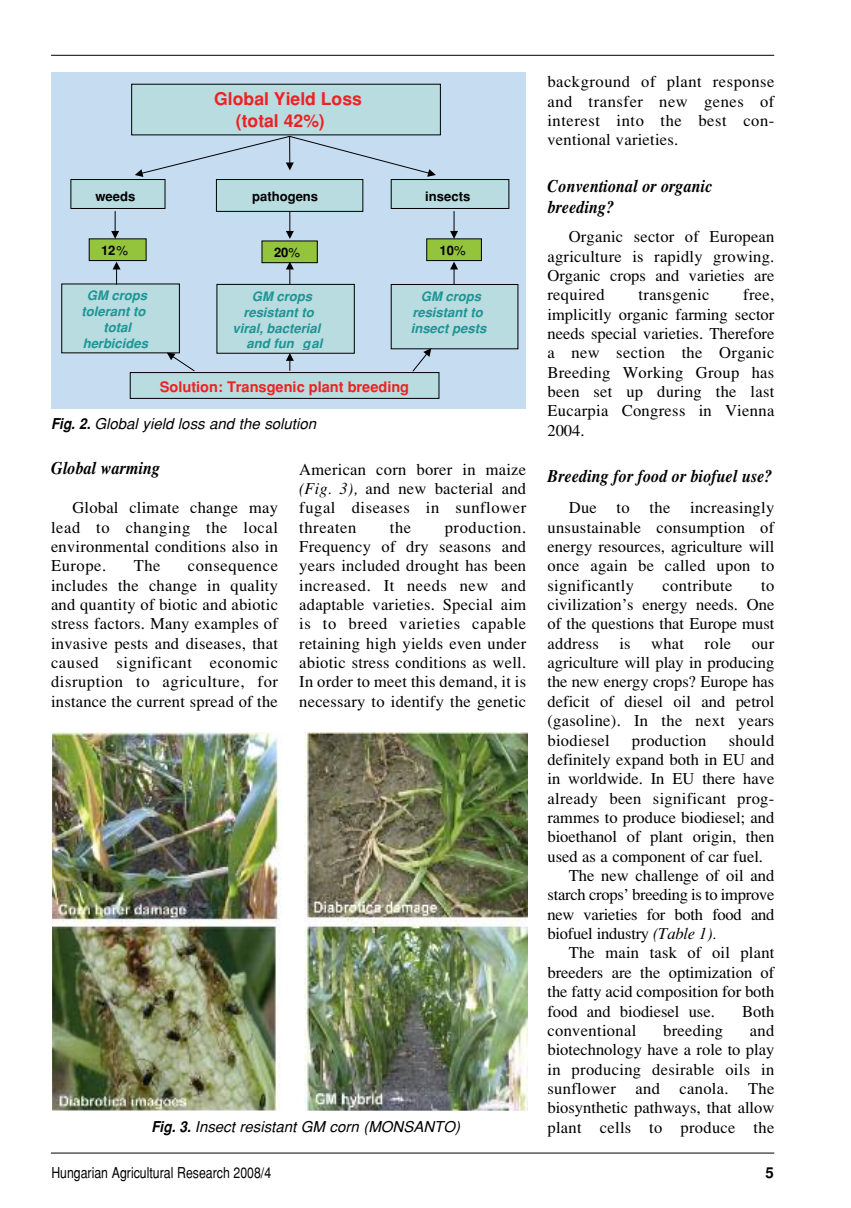
<style>
.page{position:relative;width:851px;height:1208px;background:#fff}
.page>*{position:absolute;margin:0;border:0;box-sizing:border-box;transform-origin:0 0}
.t1{font:italic 700 18px/21px "H Times";color:#000;scale:.9 1}
.t2{font:700 17.55px/21.3px "H Helvetica";color:#ee2123}
.t3{font:16.5px/19.4px "H Times Roman";letter-spacing:.015em;color:#000;text-align:justify}
.t4{font:16.5px "H Times Roman";letter-spacing:-.015em;color:#000}
.t5{font:italic 15px "H Helvetica";color:#000}
.t6{font:15px "H Helvetica Narrow";color:#000}
.t7{font:700 15px "H Helvetica";color:#000}
.t8{font:700 14.55px "H Helvetica";color:#ee2123}
.t9{font:italic 700 13.05px/15.9px "H Helvetica";color:#1e9494;text-align:center}
.t10{font:700 13.05px "H Helvetica";color:#000}
.s1{font-weight:400}
.s2{font-weight:700}
.s3{font-family:"H Times";font-style:italic}
</style>
<div class="page">
<hr style="left:51px;top:1152px;width:723px;height:1px;background:#000">
<hr style="left:51px;top:55px;width:723px;height:1px;background:#000">
<div style="left:51px;top:72px;width:474px;height:336px;background:#c5dcf1"></div>
<div style="left:132px;top:84px;width:308px;height:51px;background:#b8dce0"></div>
<div style="left:71px;top:179px;width:94px;height:29px;background:#b8dce0"></div>
<div style="left:70px;top:179px;width:95px;height:30px;border:1px solid #000"></div>
<div style="left:216px;top:179px;width:147px;height:32px;background:#b8dce0"></div>
<div style="left:216px;top:179px;width:147px;height:33px;border:1px solid #000"></div>
<div style="left:391px;top:179px;width:118px;height:29px;background:#b8dce0"></div>
<div style="left:390px;top:179px;width:119px;height:30px;border:1px solid #000"></div>
<div style="left:89px;top:239px;width:57px;height:21px;background:#94c43c"></div>
<div style="left:89px;top:238px;width:57px;height:23px;border:1px solid #000"></div>
<div style="left:262px;top:241px;width:55px;height:22px;background:#94c43c"></div>
<div style="left:261px;top:241px;width:56px;height:22px;border:1px solid #000"></div>
<div style="left:426px;top:239px;width:55px;height:21px;background:#94c43c"></div>
<div style="left:426px;top:238px;width:55px;height:23px;border:1px solid #000"></div>
<div style="left:62px;top:284px;width:117px;height:69px;background:#b8dce0"></div>
<div style="left:61px;top:283px;width:119px;height:70px;border:1px solid #000"></div>
<div style="left:391px;top:284px;width:127px;height:65px;background:#b8dce0"></div>
<div style="left:391px;top:284px;width:127px;height:65px;border:1px solid #000"></div>
<div style="left:217px;top:284px;width:137px;height:69px;background:#b8dce0"></div>
<div style="left:216px;top:284px;width:138px;height:70px;border:1px solid #000"></div>
<svg style="left:135px;top:135px;width:301px;height:42px"></svg>
<svg style="left:111px;top:211px;width:8px;height:28px"></svg>
<svg style="left:286px;top:211px;width:8px;height:28px"></svg>
<svg style="left:450px;top:211px;width:8px;height:28px"></svg>
<div style="left:130px;top:372px;width:309px;height:26px;background:#b8dce0"></div>
<div style="left:130px;top:372px;width:309px;height:27px;border:1px solid #000"></div>
<svg style="left:167px;top:352px;width:28px;height:20px"></svg>
<svg style="left:286px;top:353px;width:8px;height:17px"></svg>
<svg style="left:412px;top:348px;width:19px;height:24px"></svg>
<svg style="left:113px;top:261px;width:7px;height:23px"></svg>
<svg style="left:450px;top:261px;width:8px;height:23px"></svg>
<svg style="left:286px;top:261px;width:8px;height:23px"></svg>
<img style="left:52px;top:732px;width:475px;height:379px">
<p class="t2" style="left:236px;top:88px;width:127px;text-indent:-22px">Global Yield Loss (total 42%)</p>
<p class="t10" style="left:95px;top:189px;width:41px">weeds</p>
<p class="t10" style="left:252px;top:189px;width:68px">pathogens</p>
<p class="t10" style="left:425px;top:189px;width:46px">insects</p>
<p class="t10" style="left:101px;top:243px;width:29px">12<span class="s1">%</span></p>
<p class="t10" style="left:274px;top:245px;width:28px">20<span class="s1">%</span></p>
<p class="t10" style="left:439px;top:243px;width:28px">10<span class="s1">%</span></p>
<p class="t9" style="left:82px;top:288px;width:68px">GM crops tolerant to total herbicides</p>
<p class="t9" style="left:410px;top:288px;width:77px">GM crops resistant to insect pests</p>
<p class="t9" style="left:252px;top:288px;width:62px">GM crops</p>
<p class="t9" style="left:243px;top:304px;width:72px">resistant to</p>
<p class="t9" style="left:232px;top:320px;width:89px">viral, bacterial</p>
<p class="t9" style="left:246px;top:336px;width:77px">and fun gal</p>
<p class="t8" style="left:160px;top:378px;width:251px">Solution: Transgenic plant breeding</p>
<p class="t5" style="left:51px;top:415px;width:266px"><span class="s2">Fig. 2.</span> Global yield loss and the solution</p>
<p class="t1" style="left:51px;top:457px;width:122px">Global warming</p>
<p class="t3" style="left:51px;top:498px;width:228px;text-indent:21px">Global climate change may lead to changing the local environmental conditions also in Europe.</p>
<p class="t3" style="left:134px;top:556px;width:28px">The</p>
<p class="t3" style="left:51px;top:556px;width:228px;text-indent:137px">consequence includes the change in quality and quantity of biotic and abiotic stress factors. Many examples of invasive pests and diseases, that caused significant economic disruption to agriculture, for instance the current spread of the</p>
<p class="t3" style="left:299px;top:459px;width:228px">American corn borer in maize <span class="s3">(Fig. 3),</span> and new bacterial and fugal diseases in sunflower threaten</p>
<p class="t3" style="left:299px;top:517px;width:228px;text-indent:145px">production.<br>Frequency of dry seasons and years included drought has been increased. It needs new and adaptable varieties. Special aim is to breed varieties capable retaining high yields even under abiotic stress conditions as well.<br>In order to meet this demand, it is necessary to identify the genetic</p>
<p class="t3" style="left:390px;top:517px;width:23px">the</p>
<p class="t5" style="left:151px;top:1118px;width:310px"><span class="s2">Fig. 3.</span> Insect resistant GM corn (MONSANTO)</p>
<p class="t3" style="left:547px;top:72px;width:228px">background of plant response and transfer new genes of interest into the best con&shy;ventional varieties.</p>
<p class="t1" style="left:547px;top:175px;width:184px">Conventional or organic breeding?</p>
<p class="t3" style="left:547px;top:227px;width:228px;text-indent:21px">Organic sector of European agriculture is rapidly growing.<br>Organic crops and varieties are required</p>
<p class="t3" style="left:547px;top:285px;width:228px;text-indent:196px">free, implicitly organic farming sector needs special varieties. Therefore a new section the Organic Breeding Working Group has been set up during the last Eucarpia Congress in Vienna 2004.</p>
<p class="t1" style="left:547px;top:465px;width:251px">Breeding for food or biofuel use?</p>
<p class="t3" style="left:547px;top:498px;width:228px;text-indent:21px">Due to the increasingly unsustainable consumption of energy resources, agriculture will once again be called upon to significantly</p>
<p class="t3" style="left:638px;top:285px;width:72px">transgenic</p>
<p class="t3" style="left:662px;top:575px;width:71px">contribute</p>
<p class="t3" style="left:547px;top:575px;width:228px;text-indent:214px">to civilization’s energy needs. One of the questions that Europe must address is what role our agriculture will play in producing the new energy crops? Europe has deficit of diesel oil and petrol (gasoline). In the next years biodiesel</p>
<p class="t3" style="left:632px;top:730px;width:76px">production</p>
<p class="t3" style="left:728px;top:730px;width:47px">should</p>
<p class="t3" style="left:547px;top:749px;width:228px">definitely expand both in EU and</p>
<p class="t3" style="left:547px;top:769px;width:228px">in worldwide. In EU there have</p>
<p class="t3" style="left:547px;top:788px;width:228px">already been significant prog-</p>
<p class="t3" style="left:547px;top:807px;width:228px">rammes to produce biodiesel; and</p>
<p class="t3" style="left:547px;top:827px;width:228px">bioethanol of plant origin, then</p>
<p class="t3" style="left:547px;top:846px;width:217px">used as a component of car fuel.</p>
<p class="t3" style="left:568px;top:865px;width:207px">The new challenge of oil and</p>
<p class="t4" style="left:547px;top:885px;width:228px">starch crops’ breeding is to improve</p>
<p class="t4" style="left:547px;top:904px;width:228px">new varieties for both food and</p>
<p class="t4" style="left:547px;top:923px;width:170px">biofuel industry <span class="s3">(Table 1).</span></p>
<p class="t3" style="left:568px;top:943px;width:207px">The main task of oil plant</p>
<p class="t3" style="left:547px;top:962px;width:228px">breeders are the optimization of</p>
<p class="t3" style="left:547px;top:981px;width:228px">the fatty acid composition for both</p>
<p class="t3" style="left:547px;top:1001px;width:169px">food and biodiesel use.</p>
<p class="t3" style="left:742px;top:1001px;width:34px">Both</p>
<p class="t3" style="left:547px;top:1020px;width:90px">conventional</p>
<p class="t3" style="left:663px;top:1020px;width:62px">breeding</p>
<p class="t3" style="left:547px;top:1020px;width:228px;text-indent:202px">and biotechnology have a role to play in producing desirable oils in sunflower and canola. The biosynthetic pathways, that allow plant cells to produce the</p>
<p class="t6" style="left:51px;top:1164px;width:221px">Hungarian Agricultural Research 2008/4</p>
<p class="t7" style="left:765px;top:1164px;width:10px">5</p>
</div>
